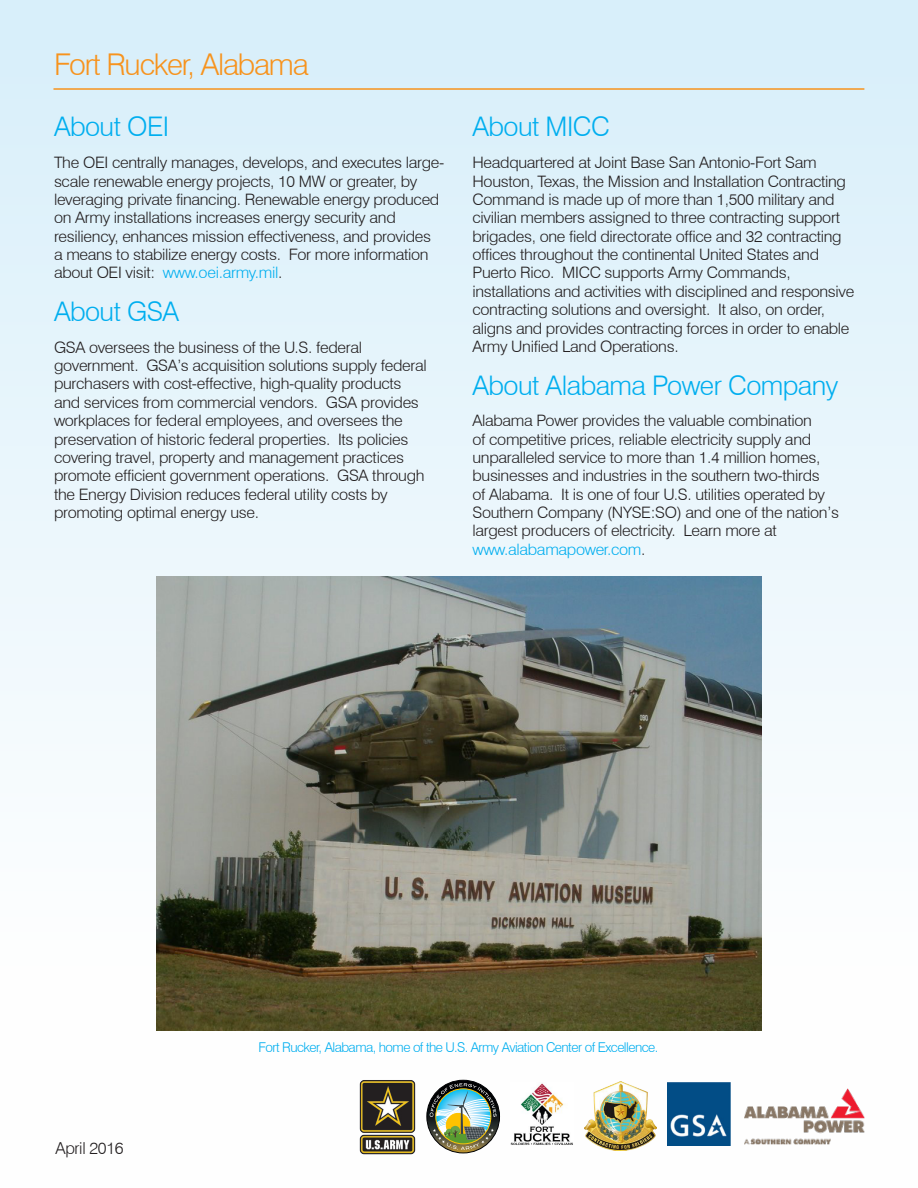
<style>
.page{position:relative;width:918px;height:1188px;background:#fff}
.page>*{position:absolute;margin:0;border:0;box-sizing:border-box;transform-origin:0 0}
.t1{font:300 30px "Swiss 721 BT";letter-spacing:-.04em;color:#f7931d}
.t2{font:300 27px "Swiss 721 BT";letter-spacing:-.02em;color:#00aeef}
.t3{font:300 16.5px "Swiss 721 BT";letter-spacing:-.02em;color:#231f20}
.t4{font:300 15.75px/18.3px "Swiss 721 BT";letter-spacing:-.02em;color:#231f20}
.t5{font:300 13.5px "Swiss 721 BT";letter-spacing:-.04em;color:#00aeef}
.s1{color:#00aeef}
</style>
<div class="page">
<div style="left:0;top:0;width:918px;height:1188px;background:linear-gradient(to bottom,#d8effa,#fffffe)"></div>
<img style="left:355px;top:1068px;width:65px;height:97px">
<svg style="left:427px;top:1080px;width:73px;height:73px"></svg>
<div style="left:427px;top:1080px;width:73px;height:73px;border:1px solid #000103;border-radius:50%"></div>
<img style="left:430px;top:1083px;width:66px;height:67px">
<img style="left:511px;top:1083px;width:63px;height:63px">
<img style="left:584px;top:1081px;width:73px;height:70px">
<img style="left:667px;top:1083px;width:63px;height:63px">
<img style="left:745px;top:1089px;width:120px;height:56px">
<hr style="left:53px;top:88px;width:811px;height:2px;background:#f7931d">
<img style="left:157px;top:577px;width:604px;height:454px">
<p class="t1" style="left:54px;top:46px;width:256px">Fort Rucker, Alabama</p>
<p class="t2" style="left:54px;top:110px;width:117px">About OEI</p>
<p class="t4" style="left:54px;top:153px;width:392px">The OEI centrally manages, develops, and executes large&shy;scale renewable energy projects, 10 MW or greater, by leveraging private financing. Renewable energy produced on Army installations increases energy security and resiliency, enhances mission effectiveness, and provides<br>a means to stabilize energy costs. For more information about OEI visit: <span class="s1">www.oei.army.mil</span>.</p>
<p class="t2" style="left:54px;top:295px;width:127px">About GSA</p>
<p class="t4" style="left:54px;top:338px;width:374px">GSA oversees the business of the U.S. federal government. GSA’s acquisition solutions supply federal purchasers with cost-effective, high-quality products and services from commercial vendors. GSA provides workplaces for federal employees, and oversees the preservation of historic federal properties. Its policies covering travel, property and management practices promote efficient government operations. GSA through the Energy Division reduces federal utility costs by promoting optimal energy use.</p>
<p class="t2" style="left:472px;top:110px;width:139px">About MICC</p>
<p class="t4" style="left:472px;top:153px;width:383px">Headquartered at Joint Base San Antonio-Fort Sam Houston, Texas, the Mission and Installation Contracting Command is made up of more than 1,500 military and civilian members assigned to three contracting support brigades, one field directorate office and 32 contracting offices throughout the continental United States and Puerto Rico. MICC supports Army Commands, installations and activities with disciplined and responsive contracting solutions and oversight. It also, on order, aligns and provides contracting forces in order to enable Army Unified Land Operations.</p>
<p class="t2" style="left:472px;top:369px;width:367px">About Alabama Power Company</p>
<p class="t4" style="left:472px;top:411px;width:368px">Alabama Power provides the valuable combination<br>of competitive prices, reliable electricity supply and unparalleled service to more than 1.4 million homes, businesses and industries in the southern two-thirds<br>of Alabama. It is one of four U.S. utilities operated by Southern Company (NYSE:SO) and one of the nation’s largest producers of electricity. Learn more at <span class="s1">www.alabamapower.com</span>.</p>
<p class="t3" style="left:56px;top:1138px;width:70px">April 2016</p>
<p class="t5" style="left:259px;top:1039px;width:401px">Fort Rucker, Alabama, home of the U.S. Army Aviation Center of Excellence.</p>
</div>
